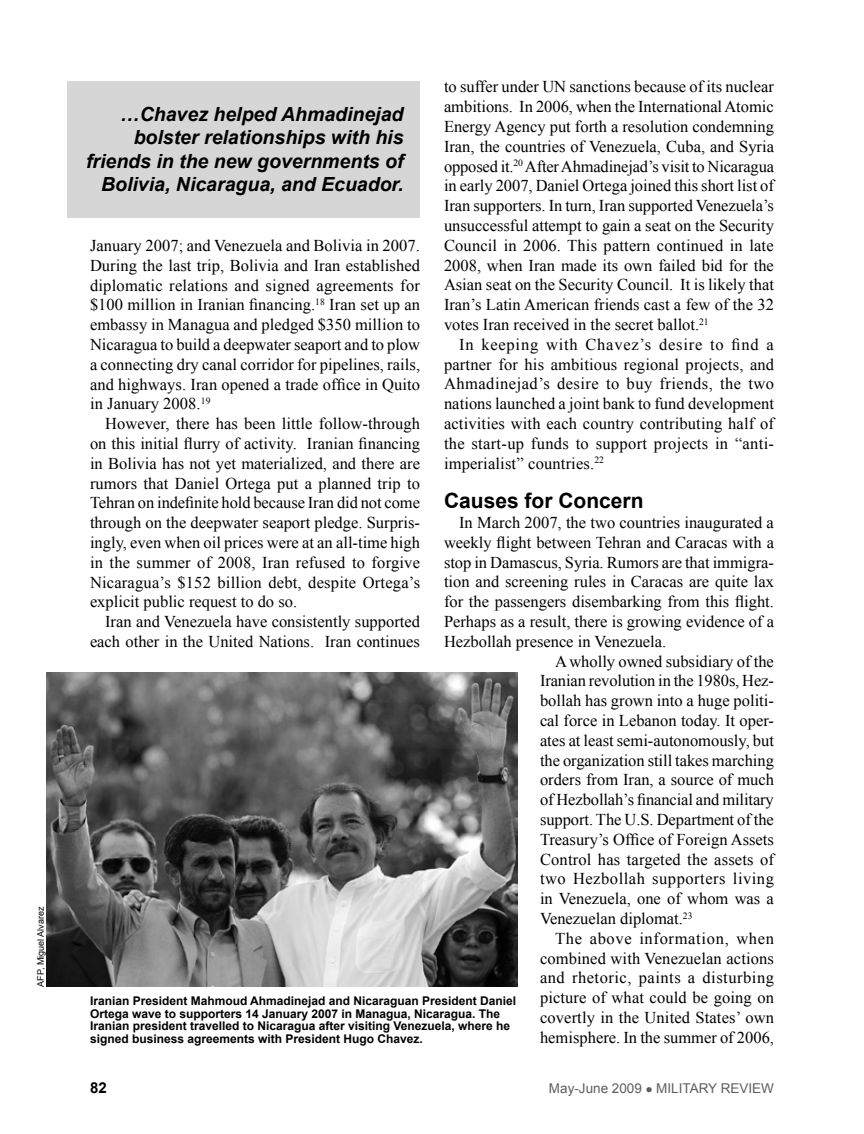
<style>
.page{position:relative;width:864px;height:1134px;background:#fff}
.page>*{position:absolute;margin:0;border:0;box-sizing:border-box;transform-origin:0 0}
.subhead{font:700 21px "Arial";color:#000}
.fob{font:italic 700 19.5px/23.4px "Arial";color:#000;text-align:right}
.fob-2{font:16.5px/19.8px "Times New Roman";color:#000;text-align:justify}
.t1{font:700 15px "Arial";color:#000}
.t2{font:13.5px "Arial";color:#5e5e5f}
.cutline{font:700 12px/12.8px "Arial";color:#000}
.photocred{font:9px "Arial";color:#000}
</style>
<div class="page">
<img style="left:46px;top:672px;width:471px;height:315px">
<div style="left:68px;top:81px;width:352px;height:136px;background:#d6d6d7"></div>
<p class="photocred" style="left:35px;top:987px;width:81px;rotate:-90deg">AFP, Miguel Alvarez</p>
<p class="fob-2" style="left:444px;top:77px;width:332px">to suffer under UN sanctions because of its nuclear ambitions. In 2006, when the International Atomic Energy Agency put forth a resolution condemning Iran, the countries of Venezuela, Cuba, and Syria opposed it.<sup>20</sup> After Ahmadinejad’s visit to Nicaragua in early 2007, Daniel Ortega joined this short list of Iran supporters. In turn, Iran supported Venezuela’s unsuccessful attempt to gain a seat on the Security Council in 2006. This pattern continued in late 2008, when Iran made its own failed bid for the Asian seat on the Security Council. It is likely that Iran’s Latin American friends cast a few of the 32 votes Iran received in the secret ballot.<sup>21</sup></p>
<p class="fob-2" style="left:444px;top:334px;width:332px;text-indent:15px">In keeping with Chavez’s desire to find a partner for his ambitious regional projects, and Ahmadinejad’s desire to buy friends, the two nations launched a joint bank to fund development activities with each country contributing half of the start-up funds to support projects in “anti&shy;imperialist” countries.<sup>22</sup></p>
<p class="subhead" style="left:444px;top:487px;width:201px">Causes for Concern</p>
<p class="fob-2" style="left:444px;top:512px;width:332px;text-indent:15px">In March 2007, the two countries inaugurated a weekly flight between Tehran and Caracas with a stop in Damascus, Syria. Rumors are that immigra&shy;tion and screening rules in Caracas are quite lax for the passengers disembarking from this flight.<br>Perhaps as a result, there is growing evidence of a Hezbollah presence in Venezuela.</p>
<p class="fob-2" style="left:540px;top:651px;width:236px;text-indent:15px">A wholly owned subsidiary of the Iranian revolution in the 1980s, Hez&shy;bollah has grown into a huge politi&shy;cal force in Lebanon today. It oper&shy;ates at least semi-autonomously, but the organization still takes marching orders from Iran, a source of much of Hezbollah’s financial and military support. The U.S. Department of the Treasury’s Office of Foreign Assets Control has targeted the assets of two Hezbollah supporters living in Venezuela, one of whom was a Venezuelan diplomat.<sup>23</sup></p>
<p class="fob-2" style="left:540px;top:928px;width:236px;text-indent:15px">The above information, when combined with Venezuelan actions and rhetoric, paints a disturbing picture of what could be going on covertly in the United States’ own hemisphere. In the summer of 2006,</p>
<p class="fob" style="left:86px;top:103px;width:319px">…Chavez helped Ahmadinejad bolster relationships with his friends in the new governments of<br>Bolivia, Nicaragua, and Ecuador.</p>
<p class="fob-2" style="left:90px;top:235px;width:332px">January 2007; and Venezuela and Bolivia in 2007.<br>During the last trip, Bolivia and Iran established diplomatic relations and signed agreements for $100 million in Iranian financing.<sup>18</sup> Iran set up an embassy in Managua and pledged $350 million to Nicaragua to build a deepwater seaport and to plow a connecting dry canal corridor for pipelines, rails, and highways. Iran opened a trade office in Quito in January 2008.<sup>19</sup></p>
<p class="fob-2" style="left:90px;top:413px;width:332px;text-indent:15px">However, there has been little follow-through on this initial flurry of activity. Iranian financing in Bolivia has not yet materialized, and there are rumors that Daniel Ortega put a planned trip to Tehran on indefinite hold because Iran did not come through on the deepwater seaport pledge. Surpris&shy;ingly, even when oil prices were at an all-time high in the summer of 2008, Iran refused to forgive Nicaragua’s $152 billion debt, despite Ortega’s explicit public request to do so.</p>
<p class="fob-2" style="left:90px;top:611px;width:332px;text-align:right">Iran and Venezuela have consistently supported each other in the United Nations. Iran continues</p>
<p class="cutline" style="left:90px;top:995px;width:428px">Iranian President Mahmoud Ahmadinejad and Nicaraguan President Daniel Ortega wave to supporters 14 January 2007 in Managua, Nicaragua. The Iranian president travelled to Nicaragua after visiting Venezuela, where he signed business agreements with President Hugo Chavez.</p>
<p class="t1" style="left:90px;top:1078px;width:18px">82</p>
<p class="t2" style="left:549px;top:1080px;width:227px">May-June 2009 ● MILITARY REVIEW</p>
</div>
